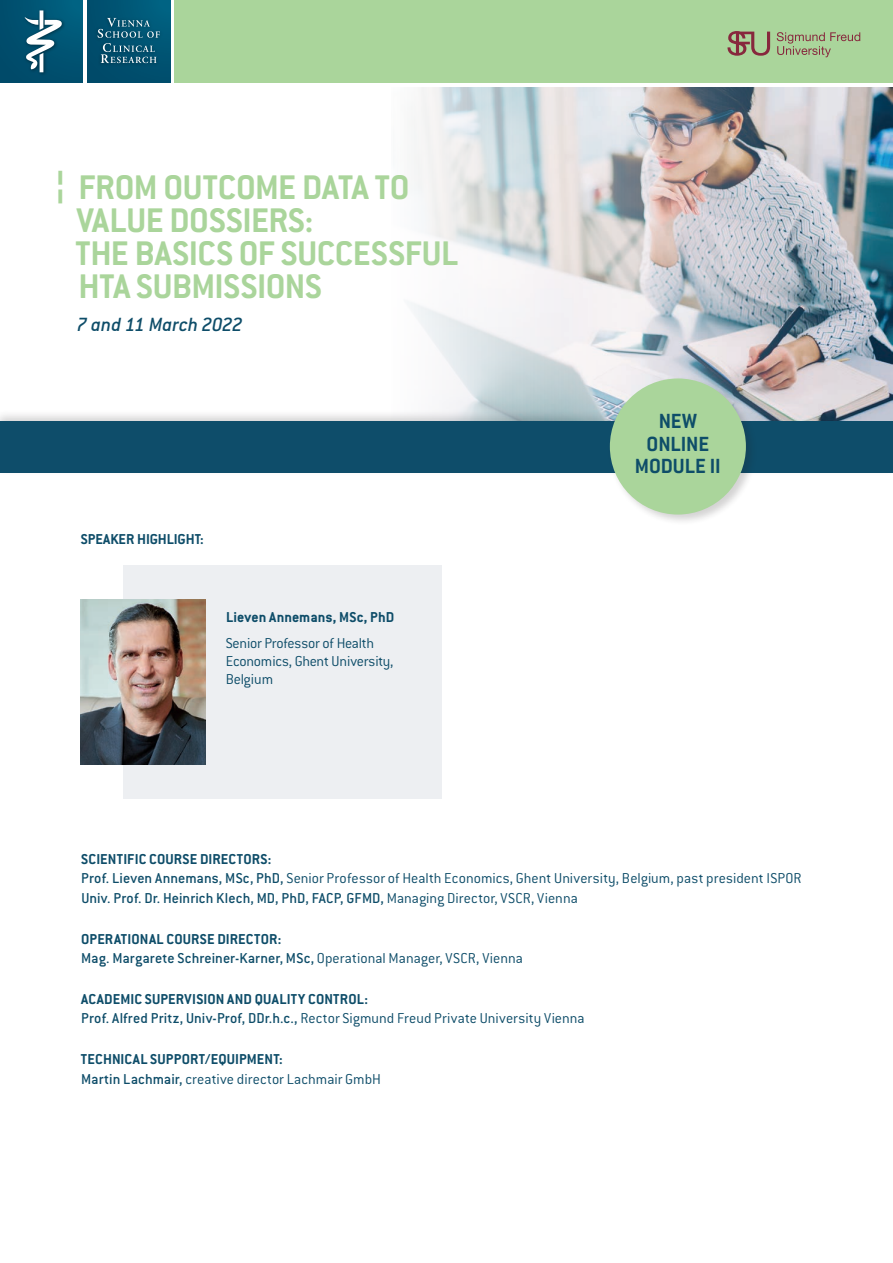
<style>
.page{position:relative;width:893px;height:1263px;background:#fff}
.page>*{position:absolute;margin:0;border:0;box-sizing:border-box;transform-origin:0 0}
.t1{font:700 37.5px/33px "Conduit ITC";letter-spacing:-.005em;color:#aad59b}
.t2{font:700 22.5px/22.5px "Conduit ITC";letter-spacing:-.005em;color:#0e4d69;text-align:center}
.t3{font:italic 500 21px "Conduit ITC";letter-spacing:-.005em;color:#0e4d69}
.t4{font:300 15.75px/19.5px "Conduit ITC";color:#0e4d69}
.t5{font:500 15.75px/19.5px "Conduit ITC";color:#0e4d69}
.t6{font:700 15.75px "Conduit ITC";color:#0e4d69}
.s1{font-weight:700}
.s2{font-weight:500}
.s3{font-weight:300}
</style>
<div class="page">
<div style="left:174px;top:0;width:719px;height:83px;background:#aad59b"></div>
<div style="left:0;top:0;width:83px;height:83px;background:linear-gradient(to right,#004b6a,#005979)"></div>
<div style="left:87px;top:0;width:83px;height:83px;background:linear-gradient(to right,#004b6a,#005979)"></div>
<img style="left:20px;top:6px;width:47px;height:72px">
<svg style="left:25px;top:10px;width:37px;height:62px"></svg>
<img style="left:93px;top:13px;width:72px;height:55px">
<svg style="left:98px;top:18px;width:62px;height:45px;background:#246781"></svg>
<svg style="left:727px;top:31px;width:43px;height:25px"></svg>
<svg style="left:777px;top:32px;width:83px;height:25px"></svg>
<div style="left:0;top:409px;width:893px;height:67px;background:#231f20;opacity:.2"></div>
<div style="left:0;top:421px;width:893px;height:51px;background:#0e4d6a"></div>
<img style="left:391px;top:87px;width:502px;height:334px">
<div style="left:607px;top:376px;width:150px;height:150px;background:#231f20;opacity:.2"></div>
<div style="left:610px;top:378px;width:136px;height:136px;background:#aad59b;border-radius:50%"></div>
<div style="left:123px;top:565px;width:319px;height:234px;background:#edeff2"></div>
<img style="left:81px;top:599px;width:124px;height:166px">
<h1 class="t1" style="left:51px;top:168px;width:20px">¦</h1>
<h1 class="t1" style="left:76px;top:170px;width:384px">FROM OUTCOME DATA TO<br>VALUE DOSSIERS:<br>THE BASICS OF SUCCESSFUL<br>HTA SUBMISSIONS</h1>
<h3 class="t3" style="left:77px;top:312px;width:168px">7 and 11 March 2022</h3>
<p class="t6" style="left:81px;top:529px;width:124px">SPEAKER HIGHLIGHT:</p>
<p class="t6" style="left:226px;top:608px;width:170px">Lieven Annemans, MSc, PhD</p>
<p class="t4" style="left:226px;top:634px;width:169px;line-height:18px">Senior Professor of Health<br>Economics, Ghent University,<br>Belgium</p>
<h2 class="t2" style="left:635px;top:410px;width:88px">NEW<br>ONLINE<br>MODULE II</h2>
<p class="t4" style="left:81px;top:849px;width:722px"><span class="s1">SCIENTIFIC COURSE DIRECTORS:<br></span><span class="s2">Prof. Lieven Annemans, MSc, PhD,</span> Senior Professor of Health Economics, Ghent University, Belgium, past president ISPOR<br><span class="s2">Univ. Prof. Dr. Heinrich Klech, MD, PhD, FACP, GFMD,</span> Managing Director, VSCR, Vienna</p>
<p class="t5" style="left:81px;top:929px;width:443px"><span class="s1">OPERATIONAL COURSE DIRECTOR:<br></span>Mag. Margarete Schreiner-Karner, MSc, <span class="s3">Operational Manager, VSCR, Vienna</span></p>
<p class="t4" style="left:81px;top:989px;width:505px"><span class="s1">ACADEMIC SUPERVISION AND QUALITY CONTROL:<br></span><span class="s2">Prof. Alfred Pritz, Univ-Prof, DDr.h.c.,</span> Rector Sigmund Freud Private University Vienna</p>
<p class="t4" style="left:81px;top:1049px;width:302px"><span class="s1">TECHNICAL SUPPORT/EQUIPMENT:<br></span><span class="s2">Martin Lachmair,</span> creative director Lachmair GmbH</p>
</div>
